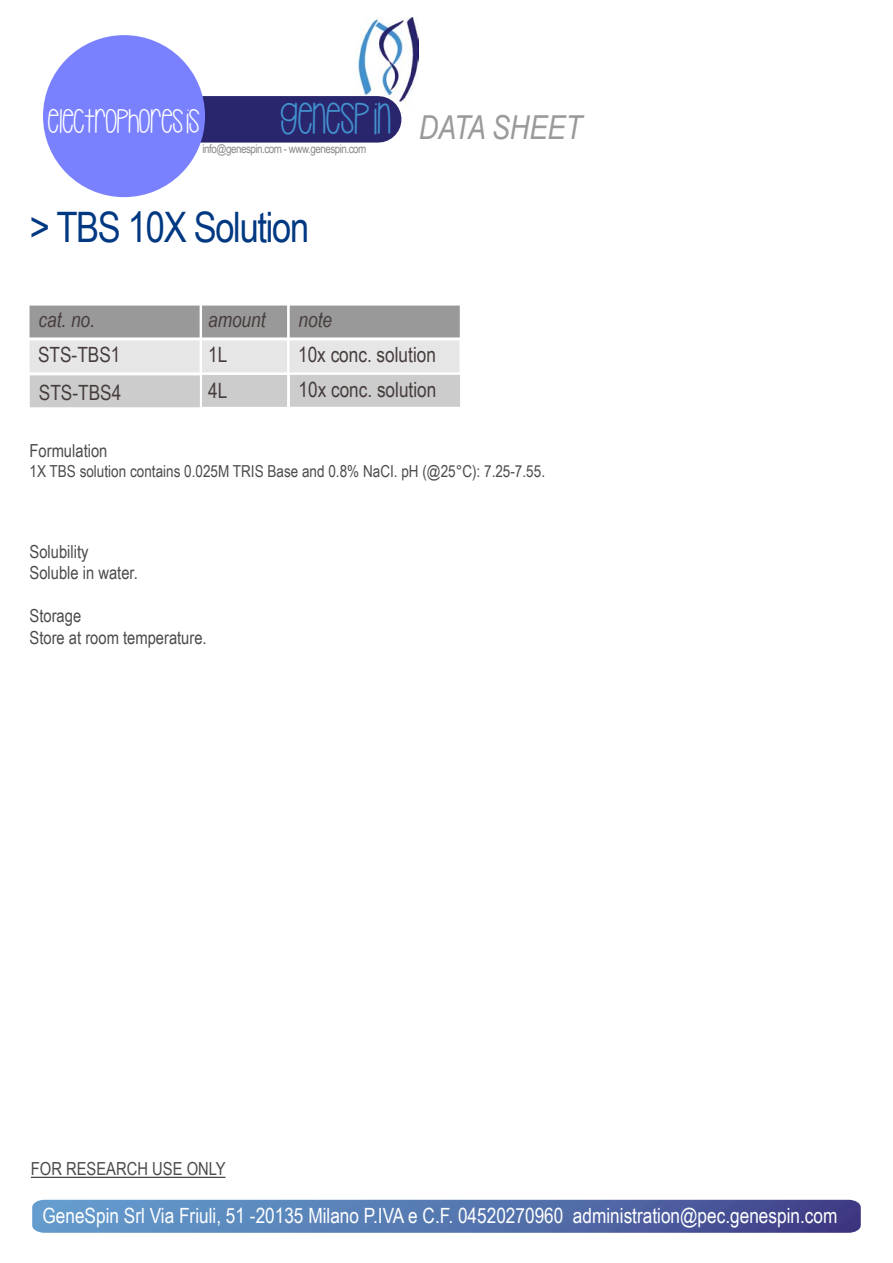
<style>
.page{position:relative;width:893px;height:1263px;background:#fff}
.page>*{position:absolute;margin:0;border:0;box-sizing:border-box;transform-origin:0 0}
.t1{font:42px "Arial Narrow";letter-spacing:-.03em;color:#003882}
.t2{font:34.5px "Hello Casual";color:#fff}
.t3{font:italic 33px "Arial Narrow";color:#9b9a9b}
.t4{font:21px "Arial Narrow";color:#fff}
.t5{font:21px "Arial Narrow";color:#463c3c}
.t6{font:italic 21px "Arial Narrow";color:#463c3c}
.t7{font:18px/21.6px "Arial Narrow";color:#4b4b4d}
.t8{font:16.5px "Arial Narrow";color:#4b4b4d}
.t9{font:12px "Arial Narrow";letter-spacing:-.04em;color:#87888a}
</style>
<div class="page">
<img style="left:358px;top:17px;width:61px;height:94px">
<div style="left:191px;top:96px;width:187px;height:47px;background:#29266d"></div>
<img style="left:32px;top:1200px;width:829px;height:33px">
<div style="left:30px;top:306px;width:170px;height:31px;background:#999"></div>
<div style="left:202px;top:306px;width:85px;height:31px;background:#999"></div>
<div style="left:30px;top:340px;width:170px;height:32px;background:#e6e6e6;border:2px solid #e6e6e6"></div>
<div style="left:202px;top:340px;width:85px;height:32px;background:#e6e6e6;border:2px solid #e6e6e6"></div>
<div style="left:289px;top:340px;width:171px;height:32px;background:#e6e6e6;border:2px solid #e6e6e6"></div>
<div style="left:290px;top:306px;width:170px;height:31px;background:#999"></div>
<div style="left:43px;top:35px;width:162px;height:162px;background:#7a81ff;border-radius:81px"></div>
<hr style="left:31px;top:1177px;width:194px;height:1px;background:#4b4b4d">
<div style="left:202px;top:375px;width:85px;height:32px;background:#ccc"></div>
<div style="left:30px;top:375px;width:170px;height:32px;background:#ccc;border:2px solid #ccc"></div>
<div style="left:290px;top:375px;width:170px;height:32px;background:#ccc;border:2px solid #ccc"></div>
<h3 class="t3" style="left:281px;top:105px;width:303px"><sup>GENESPIN</sup> DATA SHEET</h3>
<p class="t9" style="left:203px;top:140px;width:165px">info@genespin.com - www.genespin.com</p>
<h2 class="t2" style="left:47px;top:106px;width:154px">ELECTROPHORESIS</h2>
<h1 class="t1" style="left:30px;top:196px;width:281px">&gt; TBS 10X Solution</h1>
<p class="t6" style="left:38px;top:305px;width:58px">cat. no.</p>
<p class="t6" style="left:208px;top:305px;width:59px">amount</p>
<p class="t5" style="left:38px;top:339px;width:84px">STS-TBS1</p>
<p class="t5" style="left:208px;top:339px;width:21px">1L</p>
<p class="t6" style="left:299px;top:305px;width:35px">note</p>
<p class="t5" style="left:298px;top:339px;width:139px">10x conc. solution</p>
<p class="t5" style="left:39px;top:377px;width:84px">STS-TBS4</p>
<p class="t5" style="left:208px;top:375px;width:21px">4L</p>
<p class="t5" style="left:299px;top:374px;width:139px">10x conc. solution</p>
<p class="t7" style="left:30px;top:439px;width:79px">Formulation</p>
<p class="t8" style="left:30px;top:459px;width:517px">1X TBS solution contains 0.025M TRIS Base and 0.8% NaCI. pH (@25°C): 7.25-7.55.</p>
<p class="t7" style="left:30px;top:540px;width:110px">Solubility<br>Soluble in water.</p>
<p class="t7" style="left:30px;top:604px;width:179px">Storage<br>Store at room temperature.</p>
<p class="t7" style="left:31px;top:1157px;width:196px">FOR RESEARCH USE ONLY</p>
<p class="t4" style="left:43px;top:1200px;width:796px">GeneSpin Srl Via Friuli, 51 -20135 Milano P.IVA e C.F. 04520270960 administration@pec.genespin.com</p>
</div>
